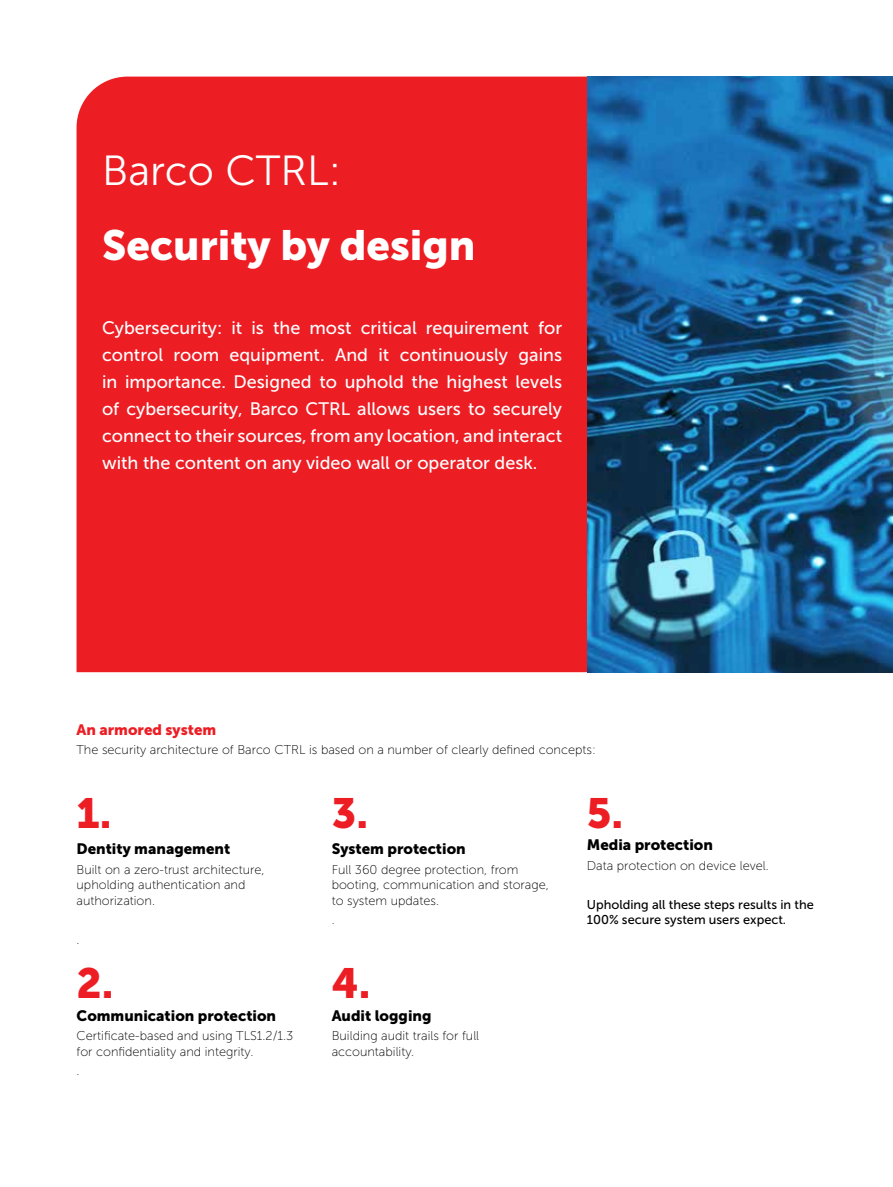
<style>
.page{position:relative;width:893px;height:1187px;background:#fff}
.page>*{position:absolute;margin:0;border:0;box-sizing:border-box;transform-origin:0 0}
.t1{font:42px "Museo Sans 900";color:#fff}
.t2{font:42px "Museo Sans 300";color:#fff}
.t3{font:42px "Museo Sans 900";color:#ed1d24}
.t4{font:18px/27px "Museo Sans 500";color:#fff;text-align:justify}
.t5{font:15px "Museo Sans 900";color:#000}
.t6{font:15px "Museo Sans 900";color:#ed1d24}
.t7{font:12.75px/15.3px "Museo Sans 100";color:#000}
.t8{font:12.75px/15.3px "Museo Sans 500";color:#000}
</style>
<div class="page">
<div style="left:77px;top:77px;width:510px;height:595px;background:#ed1d24"></div>
<img style="left:587px;top:77px;width:306px;height:595px">
<h1 class="t2" style="left:102px;top:147px;width:241px">Barco CTRL:</h1>
<h1 class="t1" style="left:102px;top:222px;width:375px">Security by design</h1>
<p class="t4" style="left:102px;top:314px;width:462px">Cybersecurity: it is the most critical requirement for control room equipment. And it continuously gains in importance. Designed to uphold the highest levels of cybersecurity, Barco CTRL allows users to securely connect to their sources, from any location, and interact with the content on any video wall or operator desk.</p>
<p class="t6" style="left:77px;top:720px;width:141px">An armored system</p>
<p class="t7" style="left:77px;top:742px;width:521px">The security architecture of Barco CTRL is based on a number of clearly defined concepts:</p>
<h1 class="t3" style="left:77px;top:789px;width:37px">1.</h1>
<p class="t5" style="left:77px;top:840px;width:155px">Dentity management</p>
<p class="t7" style="left:77px;top:862px;width:190px">Built on a zero-trust architecture, upholding authentication and authorization.</p>
<p class="t7" style="left:77px;top:931px;width:5px">.</p>
<h1 class="t3" style="left:77px;top:959px;width:39px">2.</h1>
<p class="t5" style="left:77px;top:1006px;width:201px">Communication protection</p>
<p class="t7" style="left:77px;top:1028px;width:218px">Certificate-based and using TLS1.2/1.3 for confidentiality and integrity.</p>
<p class="t7" style="left:77px;top:1063px;width:5px">.</p>
<h1 class="t3" style="left:332px;top:789px;width:38px">3.</h1>
<p class="t5" style="left:332px;top:840px;width:136px">System protection</p>
<p class="t7" style="left:332px;top:862px;width:219px">Full 360 degree protection, from booting, communication and storage, to system updates.</p>
<p class="t7" style="left:332px;top:912px;width:5px">.</p>
<h1 class="t3" style="left:332px;top:959px;width:40px">4.</h1>
<p class="t5" style="left:332px;top:1006px;width:101px">Audit logging</p>
<p class="t7" style="left:332px;top:1028px;width:149px">Building audit trails for full accountability.</p>
<h1 class="t3" style="left:587px;top:789px;width:38px">5.</h1>
<p class="t5" style="left:587px;top:836px;width:128px">Media protection</p>
<p class="t7" style="left:587px;top:857px;width:183px">Data protection on device level.</p>
<p class="t8" style="left:587px;top:896px;width:228px">Upholding all these steps results in the<br>100% secure system users expect.</p>
</div>
